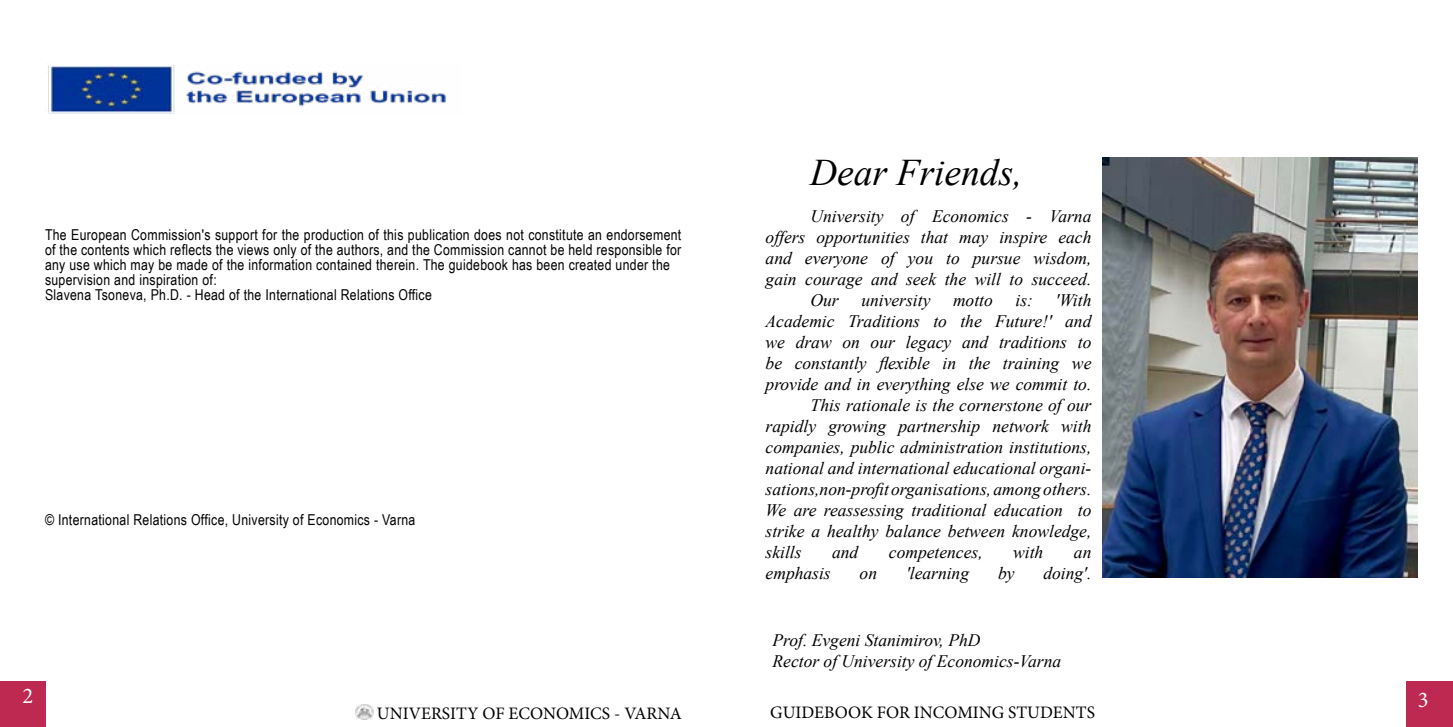
<style>
.page{position:relative;width:1453px;height:727px;background:#fff}
.page>*{position:absolute;margin:0;border:0;box-sizing:border-box;transform-origin:0 0}
.t1{font:italic 37.5px "Times New Roman";color:#000}
.t2{font:22.5px "Minion Pro";color:#fff}
.t3{font:italic 17.5px/21px "Times New Roman";color:#000}
.t4{font:17.5px "Minion Pro";color:#000}
.t5{font:15px/15px "Arial Narrow";letter-spacing:.02em;color:#000}
</style>
<div class="page">
<div style="left:0;top:681px;width:45px;height:45px;background:#be2951"></div>
<div style="left:1406px;top:681px;width:47px;height:45px;background:#be2951"></div>
<img style="left:356px;top:704px;width:17px;height:15px">
<img style="left:1102px;top:157px;width:316px;height:420px">
<img style="left:45px;top:65px;width:401px;height:49px">
<p class="t5" style="left:45px;top:227px;width:638px">The European Commission's support for the production of this publication does not constitute an endorsement of the contents which reflects the views only of the authors, and the Commission cannot be held responsible for any use which may be made of the information contained therein. The guidebook has been created under the supervision and inspiration of:<br>Slavena Tsoneva, Ph.D. - Head of the International Relations Office</p>
<p class="t5" style="left:45px;top:512px;width:372px">© International Relations Office, University of Economics - Varna</p>
<h1 class="t1" style="left:810px;top:147px;width:214px">Dear Friends,</h1>
<p class="t3" style="left:810px;top:205px;width:282px">University of Economics - Varna</p>
<p class="t3" style="left:765px;top:226px;width:327px">offers opportunities that may inspire each</p>
<p class="t3" style="left:765px;top:247px;width:327px">and everyone of you to pursue wisdom,</p>
<p class="t3" style="left:765px;top:268px;width:327px">gain courage and seek the will to succeed.</p>
<p class="t3" style="left:810px;top:289px;width:30px">Our</p>
<p class="t3" style="left:861px;top:289px;width:71px">university</p>
<p class="t3" style="left:953px;top:289px;width:41px">motto</p>
<p class="t3" style="left:1015px;top:289px;width:19px">is:</p>
<p class="t3" style="left:1055px;top:289px;width:37px">'With</p>
<p class="t3" style="left:765px;top:310px;width:327px">Academic Traditions to the Future!' and</p>
<p class="t3" style="left:765px;top:331px;width:327px">we draw on our legacy and traditions to</p>
<p class="t3" style="left:765px;top:352px;width:327px">be constantly flexible in the training we</p>
<p class="t3" style="left:765px;top:373px;width:327px">provide and in everything else we commit to.</p>
<p class="t3" style="left:810px;top:394px;width:282px">This rationale is the cornerstone of our</p>
<p class="t3" style="left:765px;top:415px;width:327px">rapidly growing partnership network with</p>
<p class="t3" style="left:765px;top:436px;width:327px">companies, public administration institutions,</p>
<p class="t3" style="left:765px;top:457px;width:327px">national and international educational organi-</p>
<p class="t3" style="left:765px;top:478px;width:327px">sations,non-profit organisations, among others.</p>
<p class="t3" style="left:765px;top:499px;width:327px">We are reassessing traditional education to</p>
<p class="t3" style="left:765px;top:520px;width:327px">strike a healthy balance between knowledge,</p>
<p class="t3" style="left:765px;top:541px;width:37px">skills</p>
<p class="t3" style="left:832px;top:541px;width:28px">and</p>
<p class="t3" style="left:889px;top:541px;width:95px">competences,</p>
<p class="t3" style="left:1013px;top:541px;width:32px">with</p>
<p class="t3" style="left:1074px;top:541px;width:19px">an</p>
<p class="t3" style="left:765px;top:562px;width:67px">emphasis</p>
<p class="t3" style="left:860px;top:562px;width:19px">on</p>
<p class="t3" style="left:906px;top:562px;width:65px">'learning</p>
<p class="t3" style="left:998px;top:562px;width:18px">by</p>
<p class="t3" style="left:1043px;top:562px;width:49px">doing'.</p>
<p class="t3" style="left:772px;top:629px;width:290px">Prof. Evgeni Stanimirov, PhD<br>Rector of University of Economics-Varna</p>
<p class="t2" style="left:22px;top:680px;width:12px">2</p>
<p class="t2" style="left:1418px;top:684px;width:12px">3</p>
<p class="t4" style="left:377px;top:701px;width:306px">UNIVERSITY OF ECONOMICS - VARNA</p>
<p class="t4" style="left:770px;top:701px;width:326px">GUIDEBOOK FOR INCOMING STUDENTS</p>
</div>
